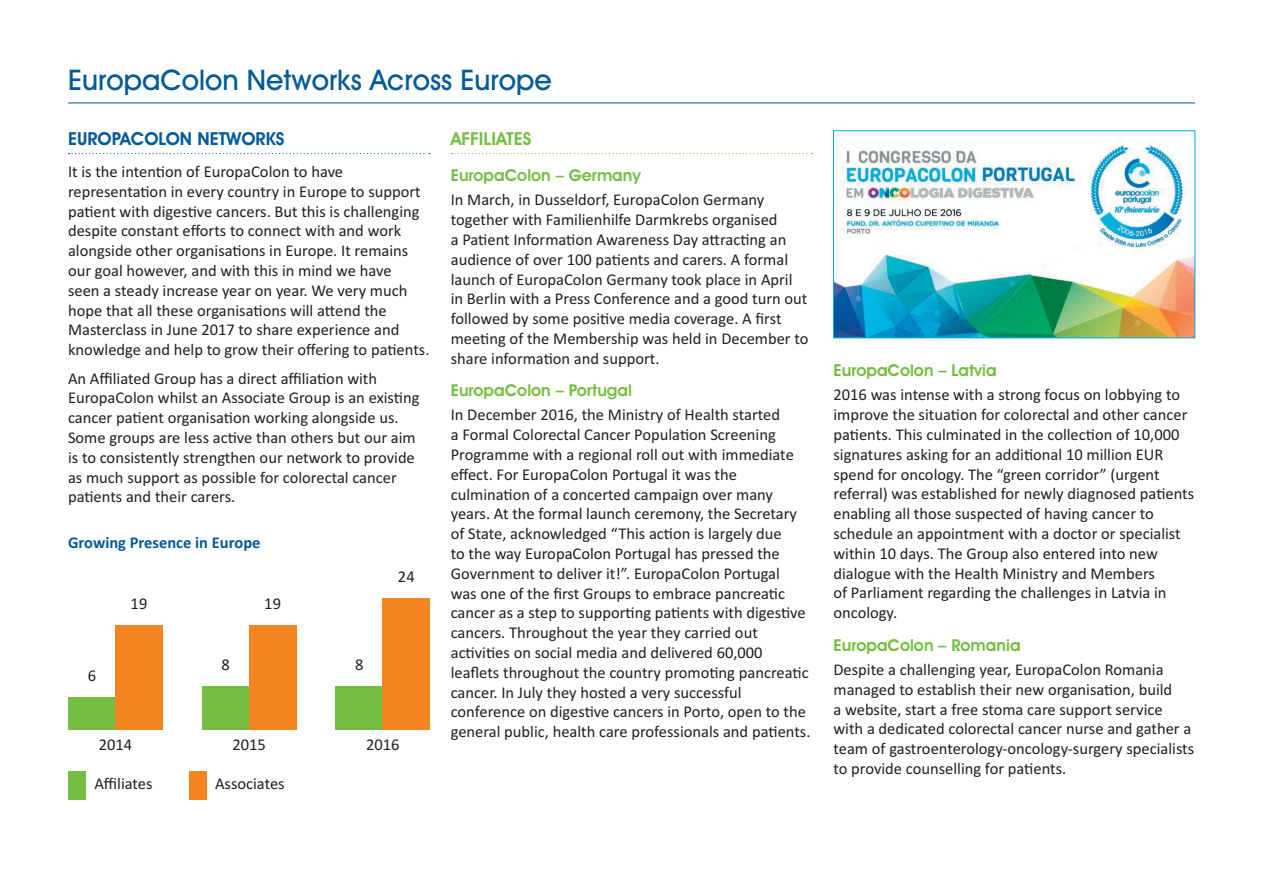
<style>
.page{position:relative;width:1263px;height:893px;background:#fff}
.page>*{position:absolute;margin:0;border:0;box-sizing:border-box;transform-origin:0 0}
.t1{font:500 28.5px "Avant Garde IT Cby BT";color:#005b97}
.t2{font:600 18px "Avant Garde IT Cby BT";color:#005b97}
.t3{font:600 18px "Avant Garde IT Cby BT";color:#74bf43}
.t4{font:16.5px/19.8px "Calibri";color:#231f20}
.t5{font:600 16.5px "Avant Garde IT Cby BT";color:#74bf43}
.t6{font:700 16.5px "Calibri";color:#005b97}
</style>
<div class="page">
<svg style="left:69px;top:153px;width:361px;height:1px"></svg>
<svg style="left:451px;top:153px;width:362px;height:1px"></svg>
<hr style="left:68px;top:103px;width:1127px;height:1px;background:#005b97">
<div style="left:68px;top:771px;width:18px;height:28px;background:#74bf43"></div>
<div style="left:189px;top:771px;width:18px;height:28px;background:#f58520"></div>
<div style="left:68px;top:697px;width:47px;height:33px;background:#74bf43"></div>
<div style="left:115px;top:626px;width:48px;height:104px;background:#f58520"></div>
<div style="left:202px;top:686px;width:47px;height:44px;background:#74bf43"></div>
<div style="left:249px;top:626px;width:47px;height:104px;background:#f58520"></div>
<div style="left:336px;top:686px;width:47px;height:44px;background:#74bf43"></div>
<div style="left:383px;top:598px;width:47px;height:132px;background:#f58520"></div>
<img style="left:835px;top:143px;width:358px;height:193px">
<div style="left:833px;top:130px;width:362px;height:208px;border:1px solid #00aeef"></div>
<h1 class="t1" style="left:68px;top:62px;width:485px">EuropaColon Networks Across Europe</h1>
<p class="t2" style="left:68px;top:127px;width:218px">EUROPACOLON NETWORKS</p>
<p class="t4" style="left:68px;top:161px;width:363px">It is the intention of EuropaColon to have representation in every country in Europe to support patient with digestive cancers. But this is challenging despite constant efforts to connect with and work alongside other organisations in Europe. It remains our goal however, and with this in mind we have<br>seen a steady increase year on year. We very much hope that all these organisations will attend the Masterclass in June 2017 to share experience and knowledge and help to grow their offering to patients.</p>
<p class="t4" style="left:68px;top:367px;width:353px">An Affiliated Group has a direct affiliation with EuropaColon whilst an Associate Group is an existing cancer patient organisation working alongside us.<br>Some groups are less active than others but our aim is to consistently strengthen our network to provide as much support as possible for colorectal cancer patients and their carers.</p>
<p class="t6" style="left:68px;top:532px;width:194px">Growing Presence in Europe</p>
<p class="t4" style="left:88px;top:664px;width:10px">6</p>
<p class="t4" style="left:131px;top:593px;width:18px">19</p>
<p class="t4" style="left:264px;top:593px;width:18px">19</p>
<p class="t4" style="left:221px;top:653px;width:10px">8</p>
<p class="t4" style="left:99px;top:734px;width:35px">2014</p>
<p class="t4" style="left:232px;top:734px;width:35px">2015</p>
<p class="t4" style="left:94px;top:773px;width:60px">Affiliates</p>
<p class="t4" style="left:215px;top:773px;width:71px">Associates</p>
<p class="t4" style="left:355px;top:653px;width:10px">8</p>
<p class="t4" style="left:398px;top:565px;width:18px">24</p>
<p class="t4" style="left:366px;top:734px;width:35px">2016</p>
<p class="t3" style="left:451px;top:127px;width:82px">AFFILIATES</p>
<p class="t5" style="left:451px;top:166px;width:192px">EuropaColon – Germany</p>
<p class="t4" style="left:451px;top:189px;width:359px">In March, in Dusseldorf, EuropaColon Germany together with Familienhilfe Darmkrebs organised<br>a Patient Information Awareness Day attracting an audience of over 100 patients and carers. A formal launch of EuropaColon Germany took place in April in Berlin with a Press Conference and a good turn out followed by some positive media coverage. A first meeting of the Membership was held in December to share information and support.</p>
<p class="t5" style="left:451px;top:381px;width:183px">EuropaColon – Portugal</p>
<p class="t4" style="left:451px;top:404px;width:361px">In December 2016, the Ministry of Health started<br>a Formal Colorectal Cancer Population Screening Programme with a regional roll out with immediate effect. For EuropaColon Portugal it was the culmination of a concerted campaign over many years. At the formal launch ceremony, the Secretary of State, acknowledged “This action is largely due<br>to the way EuropaColon Portugal has pressed the Government to deliver it!”. EuropaColon Portugal<br>was one of the first Groups to embrace pancreatic cancer as a step to supporting patients with digestive cancers. Throughout the year they carried out activities on social media and delivered 60,000 leaflets throughout the country promoting pancreatic cancer. In July they hosted a very successful conference on digestive cancers in Porto, open to the general public, health care professionals and patients.</p>
<p class="t5" style="left:833px;top:361px;width:165px">EuropaColon – Latvia</p>
<p class="t4" style="left:833px;top:384px;width:362px">2016 was intense with a strong focus on lobbying to improve the situation for colorectal and other cancer patients. This culminated in the collection of 10,000 signatures asking for an additional 10 million EUR spend for oncology. The “green corridor” (urgent referral) was established for newly diagnosed patients enabling all those suspected of having cancer to schedule an appointment with a doctor or specialist within 10 days. The Group also entered into new dialogue with the Health Ministry and Members<br>of Parliament regarding the challenges in Latvia in oncology.</p>
<p class="t5" style="left:833px;top:635px;width:189px">EuropaColon – Romania</p>
<p class="t4" style="left:833px;top:659px;width:362px">Despite a challenging year, EuropaColon Romania managed to establish their new organisation, build<br>a website, start a free stoma care support service with a dedicated colorectal cancer nurse and gather a team of gastroenterology-oncology-surgery specialists to provide counselling for patients.</p>
</div>
